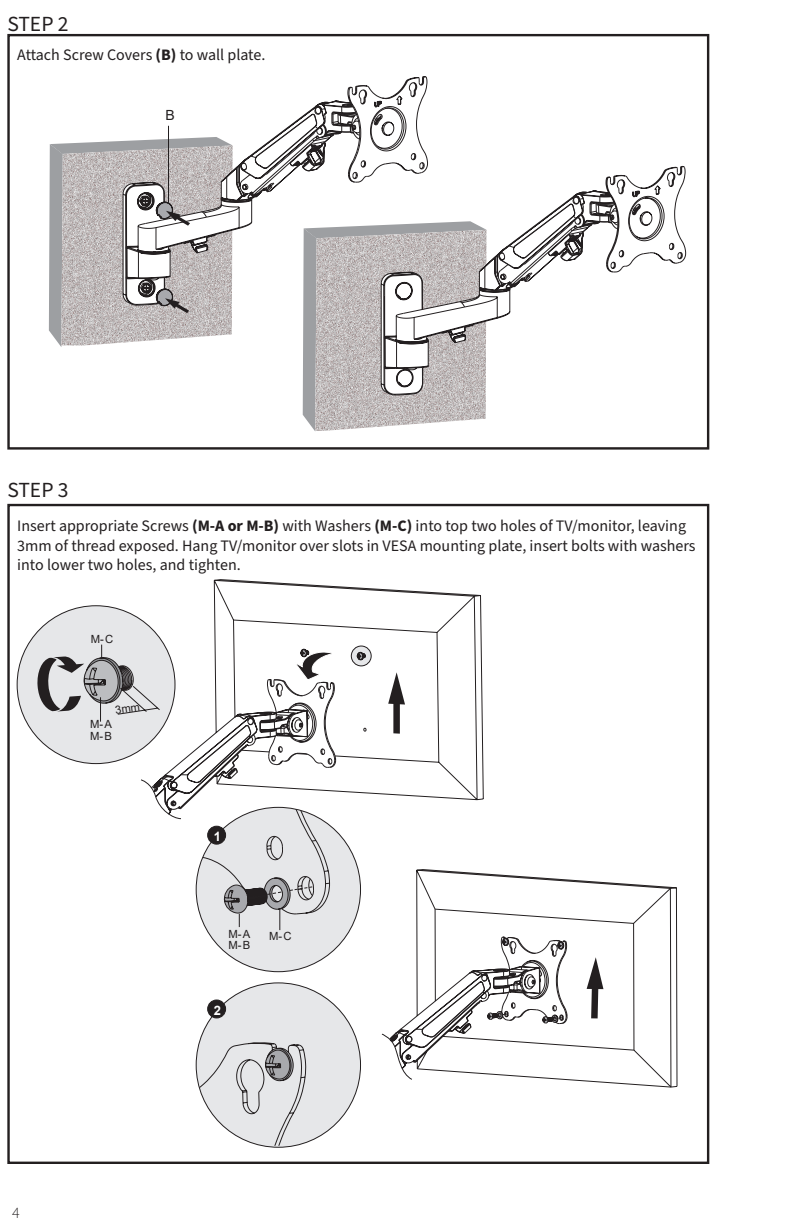
<style>
.page{position:relative;width:792px;height:1224px;background:#fff}
.page>*{position:absolute;margin:0;border:0;box-sizing:border-box;transform-origin:0 0}
.t1{font:21.6px "Source Sans Pro";color:#231f20}
.t2{font:16px/19.2px "Source Sans Pro";color:#231f20}
.t3{font:300 16px "Source Sans Pro";color:#231f20}
.t4{font:14px "Arial";color:#231f20}
.t5{font:700 13px "Arial";color:#fff}
.t6{font:11.2px/11.4px "Arial";color:#231f20}
.s1{font-weight:700}
</style>
<div class="page">
<div style="left:7px;top:34px;width:702px;height:416px;border:2px solid #231f20"></div>
<svg style="left:49px;top:76px;width:637px;height:355px"></svg>
<svg style="left:163px;top:579px;width:321px;height:222px"></svg>
<div style="left:17px;top:606px;width:158px;height:158px;background:#e6e7e9;border-radius:50%"></div>
<div style="left:196px;top:807px;width:165px;height:165px;background:#e6e7e9;border-radius:50%"></div>
<div style="left:196px;top:983px;width:165px;height:164px;background:#e6e7e9;border-radius:50%"></div>
<svg style="left:196px;top:1039px;width:110px;height:107px"></svg>
<div style="left:208px;top:1000px;width:18px;height:18px;background:#231f20;border-radius:50%"></div>
<div style="left:207px;top:1000px;width:19px;height:18px;border:1px solid #231f20;border-radius:50%"></div>
<svg style="left:416px;top:869px;width:262px;height:219px"></svg>
<svg style="left:381px;top:887px;width:290px;height:193px"></svg>
<svg style="left:37px;top:645px;width:302px;height:285px"></svg>
<p class="t1" style="left:7px;top:9px;width:63px">STEP 2</p>
<p class="t2" style="left:17px;top:45px;width:250px">Attach Screw Covers <span class="s1">(B)</span> to wall plate.</p>
<p class="t4" style="left:165px;top:105px;width:11px">B</p>
<p class="t1" style="left:7px;top:475px;width:63px">STEP 3</p>
<p class="t2" style="left:17px;top:517px;width:680px">Insert appropriate Screws <span class="s1">(M-A or M-B)</span> with Washers <span class="s1">(M-C)</span> into top two holes of TV/monitor, leaving<br>3mm of thread exposed. Hang TV/monitor over slots in VESA mounting plate, insert bolts with washers into lower two holes, and tighten.</p>
<p class="t6" style="left:91px;top:634px;width:24px">M-C</p>
<p class="t6" style="left:90px;top:719px;width:23px">M-A<br>M-B</p>
<p class="t3" style="left:12px;top:1202px;width:9px">4</p>
<p class="t5" style="left:214px;top:827px;width:9px">1</p>
<p class="t6" style="left:229px;top:928px;width:23px">M-A<br>M-B</p>
<p class="t6" style="left:269px;top:930px;width:24px">M-C</p>
<p class="t5" style="left:214px;top:1001px;width:9px">2</p>
</div>
